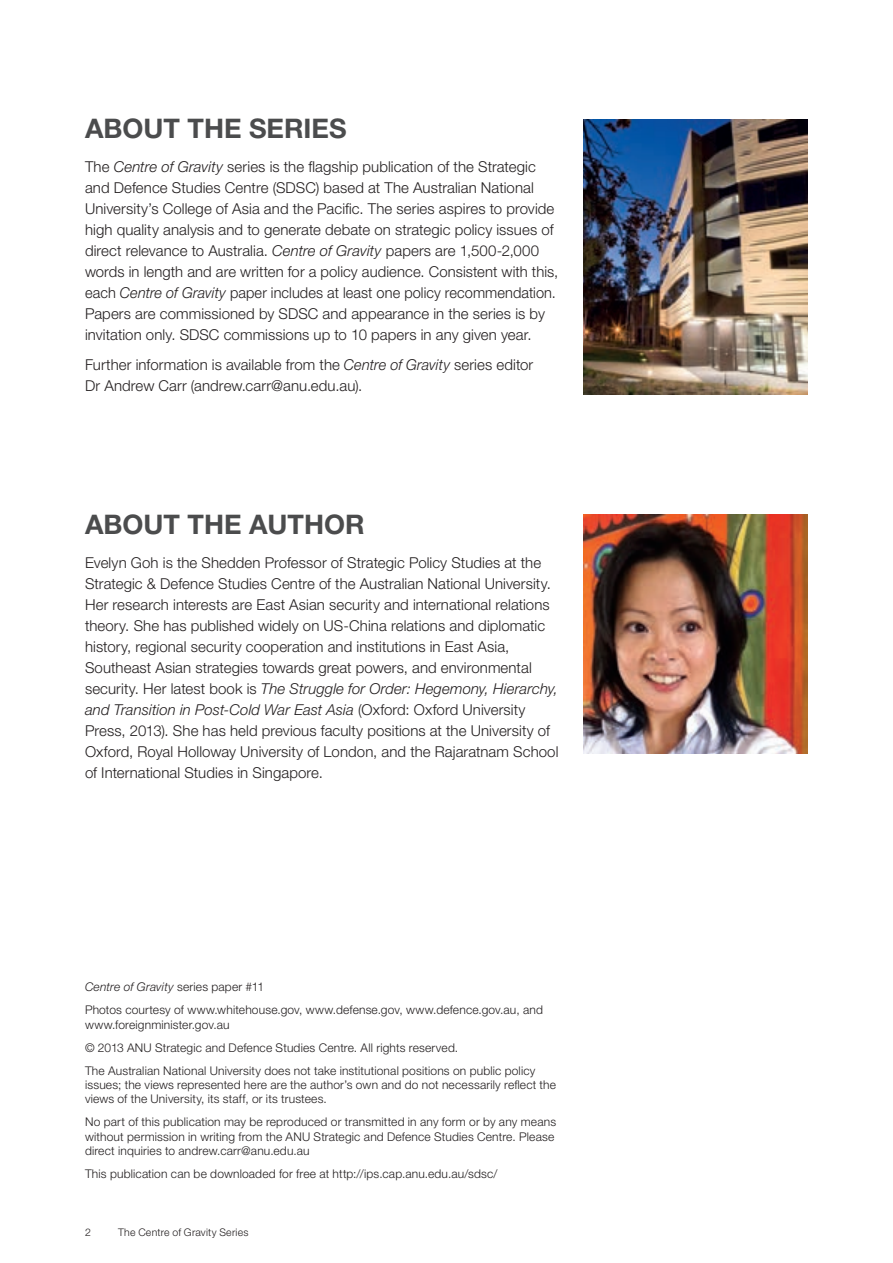
<style>
.page{position:relative;width:893px;height:1263px;background:#fff}
.page>*{position:absolute;margin:0;border:0;box-sizing:border-box;transform-origin:0 0}
.H0{font:700 27px "Helvetica Neue LT Std";color:#4b4c4d}
.Body{font:300 15px/21px "Helvetica Neue LT Std";letter-spacing:.005em;color:#231f20}
.Body-2{font:300 12px/14.4px "Helvetica Neue LT Std";letter-spacing:.015em;color:#231f20}
.Body-3{font:italic 300 12px "Helvetica Neue LT Std";letter-spacing:.01em;color:#231f20}
.t1{font:300 10.5px "Helvetica Neue LT Std";letter-spacing:.02em;color:#231f20}
.s1{font-style:italic}
.s2{font-style:normal}
</style>
<div class="page">
<img style="left:584px;top:119px;width:224px;height:276px">
<img style="left:584px;top:514px;width:224px;height:240px">
<p class="H0" style="left:85px;top:112px;width:263px">ABOUT THE SERIES</p>
<p class="Body" style="left:85px;top:156px;width:475px">The <span class="s1">Centre of Gravity</span> series is the flagship publication of the Strategic and Defence Studies Centre (SDSC) based at The Australian National University’s College of Asia and the Pacific. The series aspires to provide high quality analysis and to generate debate on strategic policy issues of direct relevance to Australia. <span class="s1">Centre of Gravity</span> papers are 1,500-2,000 words in length and are written for a policy audience. Consistent with this, each <span class="s1">Centre of Gravity</span> paper includes at least one policy recommendation.<br>Papers are commissioned by SDSC and appearance in the series is by invitation only. SDSC commissions up to 10 papers in any given year.</p>
<p class="Body" style="left:85px;top:353px;width:450px">Further information is available from the <span class="s1">Centre of Gravity</span> series editor<br>Dr Andrew Carr (andrew.carr@anu.edu.au).</p>
<p class="H0" style="left:85px;top:507px;width:281px">ABOUT THE AUTHOR</p>
<p class="Body" style="left:85px;top:551px;width:475px">Evelyn Goh is the Shedden Professor of Strategic Policy Studies at the Strategic &amp; Defence Studies Centre of the Australian National University.<br>Her research interests are East Asian security and international relations theory. She has published widely on US-China relations and diplomatic history, regional security cooperation and institutions in East Asia, Southeast Asian strategies towards great powers, and environmental security. Her latest book is <span class="s1">The Struggle for Order: Hegemony, Hierarchy, and Transition in Post-Cold War East Asia</span> (Oxford: Oxford University Press, 2013). She has held previous faculty positions at the University of Oxford, Royal Holloway University of London, and the Rajaratnam School of International Studies in Singapore.</p>
<p class="Body-3" style="left:85px;top:980px;width:181px">Centre of Gravity <span class="s2">series paper #11</span></p>
<p class="Body-2" style="left:85px;top:1002px;width:459px">Photos courtesy of www.whitehouse.gov, www.defense.gov, www.defence.gov.au, and www.foreignminister.gov.au</p>
<p class="Body-2" style="left:85px;top:1040px;width:375px">© 2013 ANU Strategic and Defence Studies Centre. All rights reserved.</p>
<p class="Body-2" style="left:85px;top:1063px;width:473px">The Australian National University does not take institutional positions on public policy issues; the views represented here are the author’s own and do not necessarily reflect the views of the University, its staff, or its trustees.</p>
<p class="Body-2" style="left:85px;top:1114px;width:473px">No part of this publication may be reproduced or transmitted in any form or by any means without permission in writing from the ANU Strategic and Defence Studies Centre. Please direct inquiries to andrew.carr@anu.edu.au</p>
<p class="Body-2" style="left:85px;top:1166px;width:414px">This publication can be downloaded for free at http://ips.cap.anu.edu.au/sdsc/</p>
<p class="t1" style="left:85px;top:1225px;width:7px">2</p>
<p class="t1" style="left:118px;top:1225px;width:132px">The Centre of Gravity Series</p>
</div>
